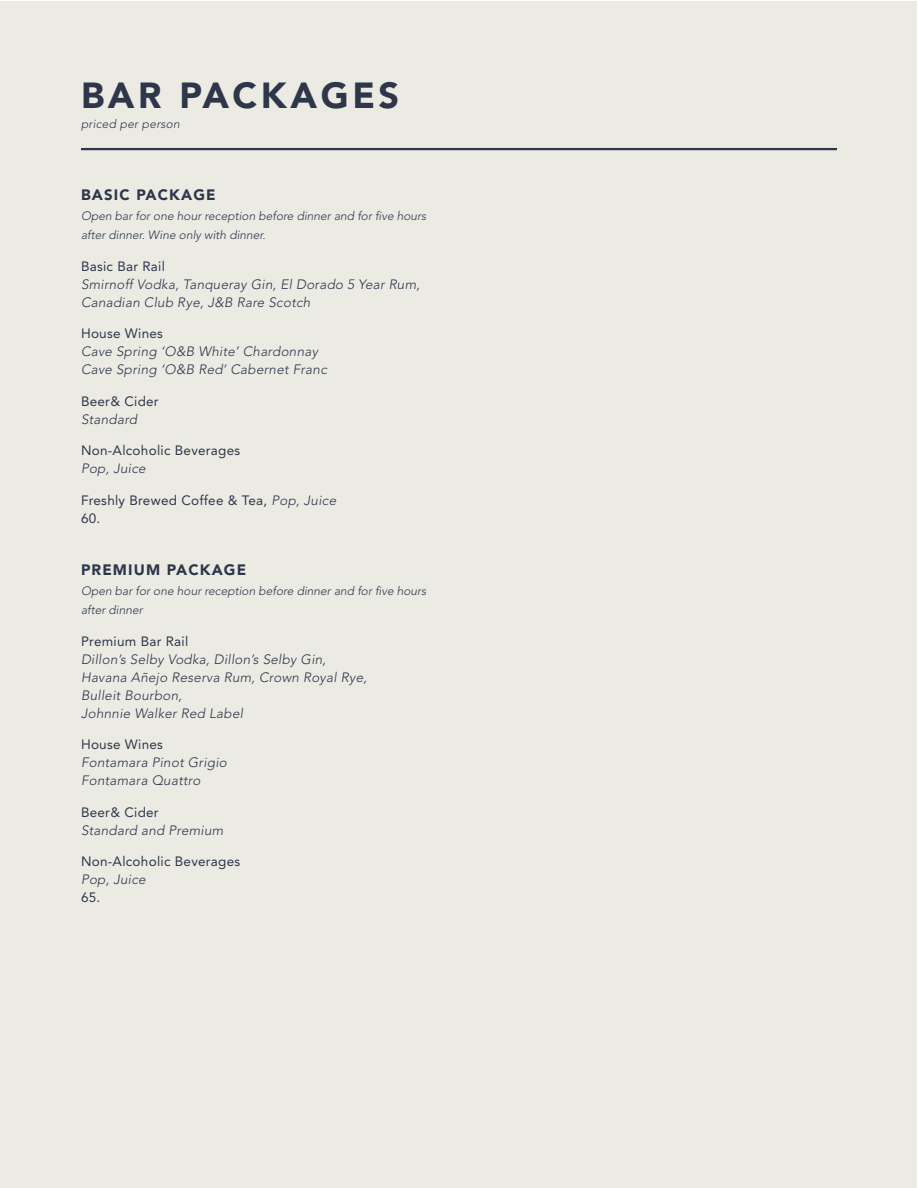
<style>
.page{position:relative;width:918px;height:1188px;background:#fff}
.page>*{position:absolute;margin:0;border:0;box-sizing:border-box;transform-origin:0 0}
.t1{font:900 36px "Avenir LT Std";letter-spacing:.1em;color:#2e364a}
.t2{font:900 15px "Avenir LT Std";letter-spacing:.075em;color:#2e364a}
.t3{font:italic 300 13.5px/18px "Avenir LT Std";letter-spacing:.02em;color:#2e364a}
.t4{font:13.5px/18px "Avenir LT Std";letter-spacing:.02em;color:#2e364a}
.t5{font:italic 300 12px/19.5px "Avenir LT Std";color:#2e364a}
.t6{font:italic 300 12px "Avenir LT Std";letter-spacing:.02em;color:#2e364a}
.s1{font-weight:300;font-style:italic}
</style>
<div class="page">
<div style="left:1px;top:1px;width:916px;height:1186px;background:#ebebe4"></div>
<hr style="left:81px;top:148px;width:756px;height:2px;background:#2e364a">
<h1 class="t1" style="left:81px;top:74px;width:320px">BAR PACKAGES</h1>
<p class="t6" style="left:81px;top:117px;width:100px">priced per person</p>
<p class="t2" style="left:81px;top:186px;width:136px">BASIC PACKAGE</p>
<p class="t5" style="left:81px;top:206px;width:347px">Open bar for one hour reception before dinner and for five hours after dinner. Wine only with dinner.</p>
<p class="t4" style="left:81px;top:257px;width:86px">Basic Bar Rail</p>
<p class="t3" style="left:81px;top:276px;width:341px">Smirnoff Vodka, Tanqueray Gin, El Dorado 5 Year Rum,<br>Canadian Club Rye, J&amp;B Rare Scotch</p>
<p class="t4" style="left:81px;top:325px;width:83px">House Wines</p>
<p class="t3" style="left:81px;top:343px;width:247px">Cave Spring ‘O&amp;B White’ Chardonnay<br>Cave Spring ‘O&amp;B Red’ Cabernet Franc</p>
<p class="t4" style="left:81px;top:392px;width:79px">Beer&amp; Cider</p>
<p class="t3" style="left:81px;top:411px;width:58px">Standard</p>
<p class="t4" style="left:81px;top:442px;width:161px">Non-Alcoholic Beverages</p>
<p class="t3" style="left:81px;top:460px;width:66px">Pop, Juice</p>
<p class="t4" style="left:81px;top:491px;width:257px">Freshly Brewed Coffee &amp; Tea, <span class="s1">Pop, Juice<br></span>60.</p>
<p class="t2" style="left:81px;top:561px;width:167px">PREMIUM PACKAGE</p>
<p class="t5" style="left:81px;top:581px;width:347px">Open bar for one hour reception before dinner and for five hours after dinner</p>
<p class="t4" style="left:81px;top:632px;width:109px">Premium Bar Rail</p>
<p class="t3" style="left:81px;top:651px;width:288px">Dillon’s Selby Vodka, Dillon’s Selby Gin,<br>Havana Añejo Reserva Rum, Crown Royal Rye,<br>Bulleit Bourbon,<br>Johnnie Walker Red Label</p>
<p class="t4" style="left:81px;top:736px;width:83px">House Wines</p>
<p class="t3" style="left:81px;top:754px;width:147px">Fontamara Pinot Grigio<br>Fontamara Quattro</p>
<p class="t4" style="left:81px;top:803px;width:79px">Beer&amp; Cider</p>
<p class="t3" style="left:81px;top:822px;width:144px">Standard and Premium</p>
<p class="t4" style="left:81px;top:853px;width:161px">Non-Alcoholic Beverages</p>
<p class="t3" style="left:81px;top:871px;width:66px">Pop, Juice</p>
<p class="t4" style="left:81px;top:889px;width:21px">65.</p>
</div>
